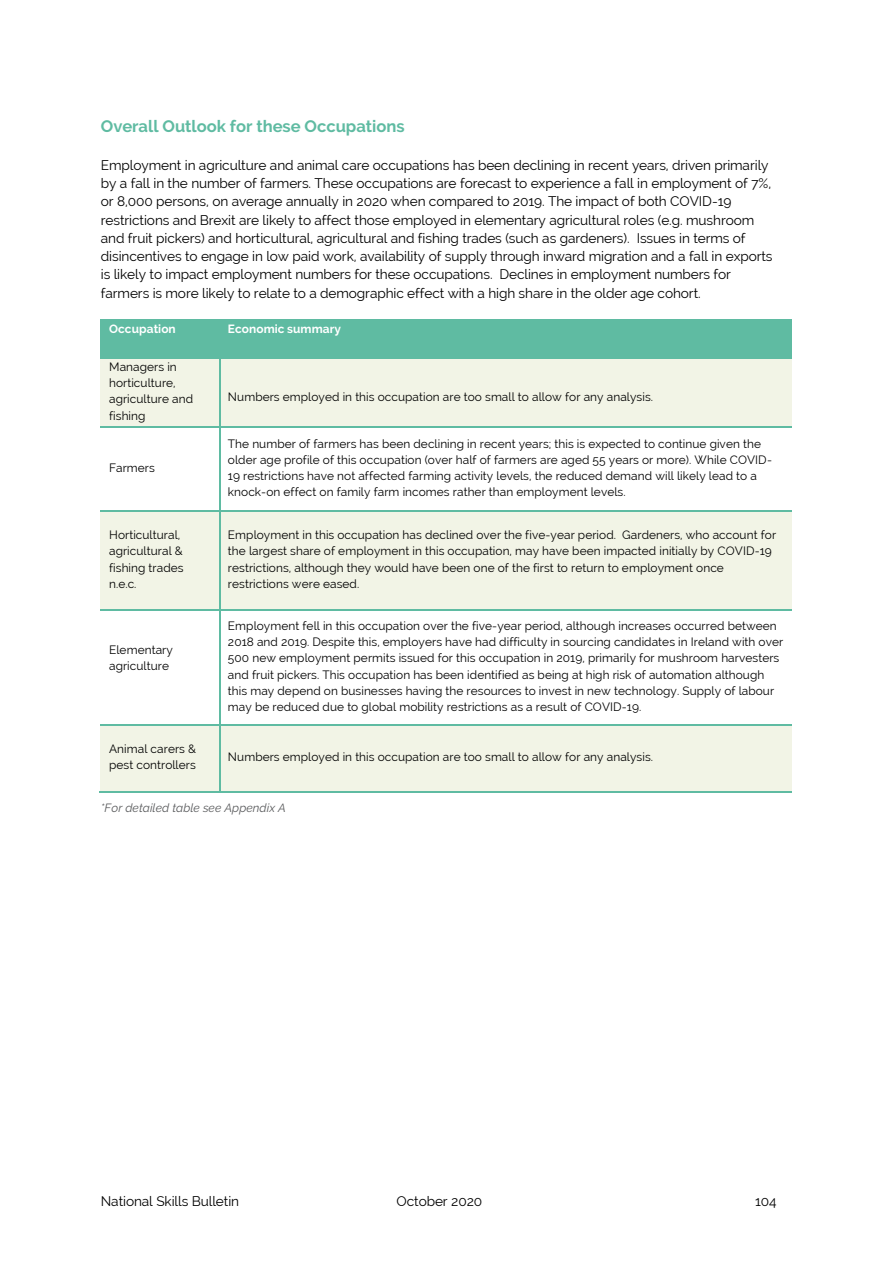
<style>
.page{position:relative;width:893px;height:1263px;background:#fff}
.page>*{position:absolute;margin:0;border:0;box-sizing:border-box;transform-origin:0 0}
.t1{font:700 16.5px "Raleway";color:#5fbba2}
.t2{font:13.65px/18.3px "Raleway";letter-spacing:-.005em;color:#000}
.t3{font:11.85px/16.2px "Raleway";letter-spacing:.005em;color:#000}
.t4{font:italic 11.85px "Raleway";letter-spacing:.005em;color:#58595b}
.t5{font:700 11.85px "Raleway";letter-spacing:.005em;color:#fff}
</style>
<div class="page">
<div style="left:101px;top:320px;width:118px;height:37px;background:#5fbba2"></div>
<div style="left:220px;top:320px;width:572px;height:37px;background:#5fbba2"></div>
<hr style="left:101px;top:319px;width:118px;height:1px;background:#5fbba2">
<hr style="left:220px;top:319px;width:572px;height:1px;background:#5fbba2">
<hr style="left:219px;top:320px;width:1px;height:37px;background:#5fbba2">
<div style="left:101px;top:359px;width:118px;height:67px;background:#f2f4e6"></div>
<div style="left:220px;top:359px;width:572px;height:67px;background:#f2f4e6"></div>
<hr style="left:101px;top:357px;width:118px;height:2px;background:#5fbba2">
<hr style="left:220px;top:357px;width:572px;height:2px;background:#5fbba2">
<hr style="left:219px;top:359px;width:1px;height:67px;background:#5fbba2">
<hr style="left:101px;top:426px;width:118px;height:2px;background:#5fbba2">
<hr style="left:220px;top:426px;width:572px;height:2px;background:#5fbba2">
<hr style="left:219px;top:428px;width:1px;height:82px;background:#5fbba2">
<div style="left:101px;top:512px;width:118px;height:97px;background:#f2f4e6"></div>
<div style="left:220px;top:512px;width:572px;height:97px;background:#f2f4e6"></div>
<hr style="left:101px;top:510px;width:118px;height:1px;background:#5fbba2">
<hr style="left:220px;top:510px;width:572px;height:1px;background:#5fbba2">
<hr style="left:219px;top:511px;width:1px;height:98px;background:#5fbba2">
<hr style="left:101px;top:609px;width:118px;height:1px;background:#5fbba2">
<hr style="left:220px;top:609px;width:572px;height:1px;background:#5fbba2">
<hr style="left:219px;top:610px;width:1px;height:114px;background:#5fbba2">
<div style="left:101px;top:726px;width:118px;height:64px;background:#f2f4e6"></div>
<div style="left:220px;top:726px;width:572px;height:64px;background:#f2f4e6"></div>
<hr style="left:101px;top:724px;width:118px;height:2px;background:#5fbba2">
<hr style="left:220px;top:724px;width:572px;height:2px;background:#5fbba2">
<hr style="left:100px;top:791px;width:119px;height:1px;background:#5fbba2">
<hr style="left:219px;top:726px;width:1px;height:65px;background:#5fbba2">
<hr style="left:220px;top:791px;width:572px;height:1px;background:#5fbba2">
<h1 class="t1" style="left:101px;top:117px;width:305px">Overall Outlook for these Occupations</h1>
<p class="t2" style="left:101px;top:156px;width:673px">Employment in agriculture and animal care occupations has been declining in recent years, driven primarily by a fall in the number of farmers. These occupations are forecast to experience a fall in employment of 7%, or 8,000 persons, on average annually in 2020 when compared to 2019. The impact of both COVID-19 restrictions and Brexit are likely to affect those employed in elementary agricultural roles (e.g. mushroom and fruit pickers) and horticultural, agricultural and fishing trades (such as gardeners). Issues in terms of disincentives to engage in low paid work, availability of supply through inward migration and a fall in exports is likely to impact employment numbers for these occupations. Declines in employment numbers for farmers is more likely to relate to a demographic effect with a high share in the older age cohort.</p>
<p class="t5" style="left:109px;top:322px;width:68px">Occupation</p>
<p class="t5" style="left:228px;top:322px;width:115px">Economic summary</p>
<p class="t3" style="left:109px;top:359px;width:86px">Managers in horticulture, agriculture and fishing</p>
<p class="t3" style="left:228px;top:389px;width:427px">Numbers employed in this occupation are too small to allow for any analysis.</p>
<p class="t3" style="left:109px;top:459px;width:47px">Farmers</p>
<p class="t3" style="left:228px;top:435px;width:546px">The number of farmers has been declining in recent years; this is expected to continue given the older age profile of this occupation (over half of farmers are aged 55 years or more). While COVID-19 restrictions have not affected farming activity levels, the reduced demand will likely lead to a knock-on effect on family farm incomes rather than employment levels.</p>
<p class="t3" style="left:109px;top:527px;width:76px">Horticultural, agricultural &amp; fishing trades n.e.c.</p>
<p class="t3" style="left:228px;top:527px;width:550px">Employment in this occupation has declined over the five-year period. Gardeners, who account for the largest share of employment in this occupation, may have been impacted initially by COVID-19 restrictions, although they would have been one of the first to return to employment once restrictions were eased.</p>
<p class="t3" style="left:109px;top:642px;width:65px">Elementary agriculture</p>
<p class="t3" style="left:228px;top:618px;width:557px">Employment fell in this occupation over the five-year period, although increases occurred between 2018 and 2019. Despite this, employers have had difficulty in sourcing candidates in Ireland with over 500 new employment permits issued for this occupation in 2019, primarily for mushroom harvesters and fruit pickers. This occupation has been identified as being at high risk of automation although this may depend on businesses having the resources to invest in new technology. Supply of labour may be reduced due to global mobility restrictions as a result of COVID-19.</p>
<p class="t3" style="left:109px;top:741px;width:89px">Animal carers &amp; pest controllers</p>
<p class="t3" style="left:228px;top:749px;width:427px">Numbers employed in this occupation are too small to allow for any analysis.</p>
<p class="t4" style="left:101px;top:801px;width:186px">*For detailed table see Appendix A</p>
<p class="t2" style="left:101px;top:1191px;width:140px">National Skills Bulletin</p>
<p class="t2" style="left:397px;top:1191px;width:87px">October 2020</p>
<p class="t2" style="left:755px;top:1191px;width:23px">104</p>
</div>
